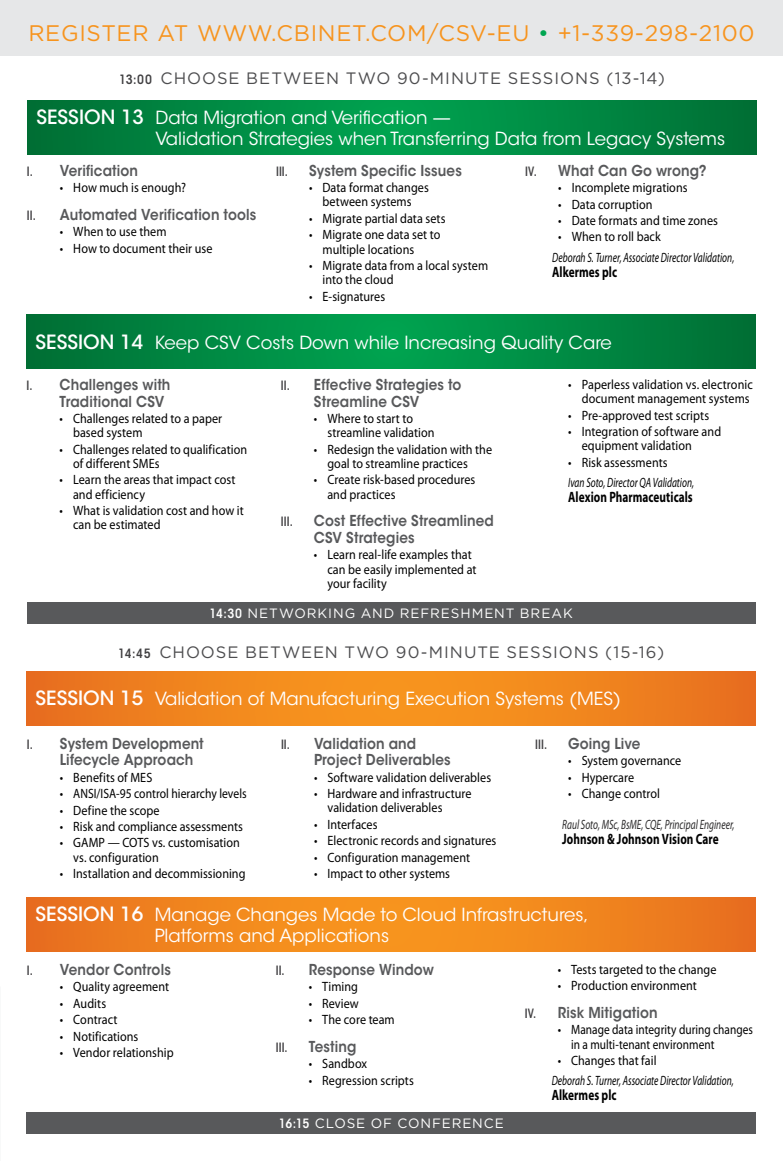
<style>
.page{position:relative;width:783px;height:1161px;background:#fff}
.page>*{position:absolute;margin:0;border:0;box-sizing:border-box;transform-origin:0 0}
.t1{font:22.5px "Gotham";letter-spacing:.03em;color:#f7941e}
.t2{font:18px/21px "ITC Avant Garde Std";color:#fff}
.t3{font:16.5px "Gotham";letter-spacing:.06em;color:#4d4d4f}
.t4{font:600 15px/16.5px "ITC Avant Garde Std";letter-spacing:.01em;color:#58595b;scale:.9 1}
.t5{font:700 15px "Myriad Pro";letter-spacing:.005em;color:#000;scale:.75 1}
.t6{font:13.5px/14.2px "Myriad Pro";letter-spacing:.005em;color:#000;scale:.9 1}
.t7{font:italic 13.5px "Myriad Pro";color:#000;scale:.7 1}
.t8{font:13.5px "Gotham";letter-spacing:.07em;color:#fff}
.t9{font:italic 13.5px "Myriad Pro";color:#292829;scale:.7 1}
.t10{font:600 condensed 12.75px "ITC Avant Garde Std";letter-spacing:.005em;color:#414042;scale:.9 1}
.s1{color:#00a651}
.s2{font-family:"ITC Avant Garde Std";font-weight:600;font-stretch:condensed;font-size:12.75px;color:#414042}
.s3{font-weight:500;font-size:19.5px}
.s4{font-stretch:condensed;font-size:12.75px;color:#414042}
.s5{font-family:"ITC Avant Garde Std";font-weight:600;font-stretch:condensed;font-size:12.75px}
</style>
<div class="page">
<div style="left:0;top:0;width:783px;height:55px;background:#e6e7e8"></div>
<svg style="left:27px;top:671px;width:729px;height:54px;background:#f0841e"></svg>
<svg style="left:27px;top:898px;width:729px;height:54px;background:#f0841e"></svg>
<div style="left:27px;top:1112px;width:729px;height:22px;background:#58595b"></div>
<svg style="left:27px;top:101px;width:729px;height:54px;background:#008942"></svg>
<svg style="left:27px;top:315px;width:729px;height:54px;background:#008942"></svg>
<div style="left:27px;top:602px;width:729px;height:21px;background:#58595b"></div>
<h1 class="t1" style="left:28px;top:19px;width:728px">REGISTER AT WWW.CBINET.COM/CSV-EU <span class="s1">•</span> +1-339-298-2100</h1>
<p class="t3" style="left:119px;top:67px;width:547px"><span class="s2">13:00</span> CHOOSE BETWEEN TWO 90-MINUTE SESSIONS (13-14)</p>
<h2 class="t2" style="left:156px;top:108px;width:571px;text-indent:-119px"><span class="s3">SESSION 13</span> Data Migration and Verification —<br>Validation Strategies when Transferring Data from Legacy Systems</h2>
<p class="t4" style="left:27px;top:162px;width:125px"><span class="s4">I.</span> Verification</p>
<p class="t6" style="left:60px;top:181px;width:142px">• How much is enough?</p>
<p class="t4" style="left:27px;top:206px;width:257px"><span class="s4">II.</span> Automated Verification tools</p>
<p class="t6" style="left:60px;top:225px;width:120px">• When to use them</p>
<p class="t6" style="left:60px;top:241px;width:171px">• How to document their use</p>
<p class="t10" style="left:276px;top:163px;width:15px">III.</p>
<p class="t4" style="left:309px;top:162px;width:171px">System Specific Issues</p>
<p class="t6" style="left:309px;top:181px;width:135px;text-align:center">• Data format changes between systems</p>
<p class="t6" style="left:309px;top:211px;width:153px">• Migrate partial data sets</p>
<p class="t6" style="left:323px;top:228px;width:133px;text-indent:-13px">• Migrate one data set to multiple locations</p>
<p class="t6" style="left:323px;top:259px;width:186px;text-indent:-13px">• Migrate data from a local system into the cloud</p>
<p class="t6" style="left:309px;top:289px;width:86px">• E-signatures</p>
<p class="t4" style="left:525px;top:162px;width:203px"><span class="s4">IV.</span> What Can Go wrong?</p>
<p class="t6" style="left:558px;top:181px;width:145px">• Incomplete migrations</p>
<p class="t6" style="left:558px;top:197px;width:106px">• Data corruption</p>
<p class="t6" style="left:558px;top:214px;width:179px">• Date formats and time zones</p>
<p class="t6" style="left:558px;top:230px;width:115px">• When to roll back</p>
<p class="t7" style="left:552px;top:250px;width:262px">Deborah S. Turner, Associate Director Validation,</p>
<p class="t5" style="left:552px;top:263px;width:88px">Alkermes plc</p>
<h2 class="t2" style="left:36px;top:332px;width:578px"><span class="s3">SESSION 14</span> Keep CSV Costs Down while Increasing Quality Care</h2>
<p class="t4" style="left:60px;top:376px;width:125px;text-indent:-33px"><span class="s4">I.</span> Challenges with<br>Traditional CSV</p>
<p class="t6" style="left:73px;top:412px;width:167px;text-indent:-13px">• Challenges related to a paper based system</p>
<p class="t6" style="left:73px;top:442px;width:195px;text-indent:-13px">• Challenges related to qualification of different SMEs</p>
<p class="t6" style="left:73px;top:473px;width:182px;text-indent:-13px">• Learn the areas that impact cost and efficiency</p>
<p class="t6" style="left:73px;top:504px;width:191px;text-indent:-13px">• What is validation cost and how it can be estimated</p>
<p class="t4" style="left:314px;top:376px;width:165px;text-indent:-33px"><span class="s4">II.</span> Effective Strategies to<br>Streamline CSV</p>
<p class="t6" style="left:327px;top:412px;width:121px;text-indent:-14px">• Where to start to streamline validation</p>
<p class="t6" style="left:327px;top:442px;width:185px;text-indent:-13px">• Redesign the validation with the goal to streamline practices</p>
<p class="t6" style="left:327px;top:473px;width:166px;text-indent:-13px">• Create risk-based procedures and practices</p>
<p class="t10" style="left:281px;top:514px;width:15px">III.</p>
<p class="t4" style="left:314px;top:513px;width:202px">Cost Effective Streamlined<br>CSV Strategies</p>
<p class="t6" style="left:327px;top:548px;width:167px;text-indent:-14px">• Learn real-life examples that can be easily implemented at your facility</p>
<p class="t6" style="left:568px;top:378px;width:207px;text-align:right">• Paperless validation vs. electronic document management systems</p>
<p class="t6" style="left:568px;top:408px;width:158px">• Pre-approved test scripts</p>
<p class="t6" style="left:582px;top:425px;width:156px;text-indent:-13px">• Integration of software and equipment validation</p>
<p class="t6" style="left:568px;top:455px;width:112px">• Risk assessments</p>
<p class="t7" style="left:568px;top:475px;width:181px">Ivan Soto, Director QA Validation,</p>
<p class="t5" style="left:568px;top:489px;width:168px">Alexion Pharmaceuticals</p>
<p class="t8" style="left:209px;top:605px;width:365px"><span class="s5">14:30</span> NETWORKING AND REFRESHMENT BREAK</p>
<p class="t3" style="left:118px;top:641px;width:548px"><span class="s2">14:45</span> CHOOSE BETWEEN TWO 90-MINUTE SESSIONS (15-16)</p>
<h2 class="t2" style="left:36px;top:689px;width:587px"><span class="s3">SESSION 15</span> Validation of Manufacturing Execution Systems (MES)</h2>
<p class="t4" style="left:60px;top:735px;width:162px;text-indent:-33px"><span class="s4">I.</span> System Development<br>Lifecycle Approach</p>
<p class="t6" style="left:60px;top:770px;width:104px">• Benefits of MES</p>
<p class="t6" style="left:60px;top:787px;width:209px">• ANSI/ISA-95 control hierarchy levels</p>
<p class="t6" style="left:60px;top:803px;width:112px">• Define the scope</p>
<p class="t6" style="left:60px;top:820px;width:205px">• Risk and compliance assessments</p>
<p class="t6" style="left:73px;top:836px;width:187px;text-indent:-13px">• GAMP — COTS vs. customisation vs. configuration</p>
<p class="t6" style="left:60px;top:867px;width:208px">• Installation and decommissioning</p>
<p class="t4" style="left:314px;top:735px;width:153px;text-indent:-33px"><span class="s4">II.</span> Validation and<br>Project Deliverables</p>
<p class="t6" style="left:314px;top:770px;width:198px">• Software validation deliverables</p>
<p class="t6" style="left:328px;top:787px;width:162px;text-indent:-13px">• Hardware and infrastructure validation deliverables</p>
<p class="t6" style="left:314px;top:817px;width:72px">• Interfaces</p>
<p class="t6" style="left:314px;top:834px;width:204px">• Electronic records and signatures</p>
<p class="t6" style="left:314px;top:850px;width:175px">• Configuration management</p>
<p class="t6" style="left:314px;top:867px;width:153px">• Impact to other systems</p>
<p class="t10" style="left:535px;top:736px;width:15px">III.</p>
<p class="t4" style="left:568px;top:735px;width:82px">Going Live</p>
<p class="t6" style="left:568px;top:754px;width:127px">• System governance</p>
<p class="t6" style="left:568px;top:770px;width:75px">• Hypercare</p>
<p class="t6" style="left:568px;top:787px;width:104px">• Change control</p>
<p class="t9" style="left:562px;top:817px;width:248px">Raul Soto, MSc, BsME, CQE, Principal Engineer,</p>
<p class="t5" style="left:562px;top:830px;width:210px">Johnson &amp; Johnson Vision Care</p>
<h2 class="t2" style="left:155px;top:905px;width:435px;text-indent:-119px"><span class="s3">SESSION 16</span> Manage Changes Made to Cloud Infrastructures,<br>Platforms and Applications</h2>
<p class="t4" style="left:27px;top:961px;width:162px"><span class="s4">I.</span> Vendor Controls</p>
<p class="t6" style="left:60px;top:980px;width:123px">• Quality agreement</p>
<p class="t6" style="left:60px;top:996px;width:53px">• Audits</p>
<p class="t6" style="left:60px;top:1013px;width:66px">• Contract</p>
<p class="t6" style="left:60px;top:1029px;width:89px">• Notifications</p>
<p class="t6" style="left:60px;top:1046px;width:128px">• Vendor relationship</p>
<p class="t4" style="left:276px;top:961px;width:177px"><span class="s4">II.</span> Response Window</p>
<p class="t6" style="left:309px;top:980px;width:56px">• Timing</p>
<p class="t6" style="left:309px;top:996px;width:57px">• Review</p>
<p class="t6" style="left:309px;top:1013px;width:97px">• The core team</p>
<p class="t10" style="left:276px;top:1039px;width:15px">III.</p>
<p class="t4" style="left:309px;top:1038px;width:54px">Testing</p>
<p class="t6" style="left:309px;top:1057px;width:66px">• Sandbox</p>
<p class="t6" style="left:309px;top:1073px;width:118px">• Regression scripts</p>
<p class="t8" style="left:279px;top:1115px;width:226px"><span class="s5">16:15</span> CLOSE OF CONFERENCE</p>
<p class="t6" style="left:558px;top:962px;width:178px">• Tests targeted to the change</p>
<p class="t6" style="left:558px;top:979px;width:156px">• Production environment</p>
<p class="t4" style="left:525px;top:1004px;width:149px"><span class="s4">IV.</span> Risk Mitigation</p>
<p class="t6" style="left:571px;top:1023px;width:204px;text-indent:-14px">• Manage data integrity during changes in a multi-tenant environment</p>
<p class="t6" style="left:558px;top:1054px;width:111px">• Changes that fail</p>
<p class="t7" style="left:552px;top:1073px;width:262px">Deborah S. Turner, Associate Director Validation,</p>
<p class="t5" style="left:552px;top:1087px;width:88px">Alkermes plc</p>
</div>
